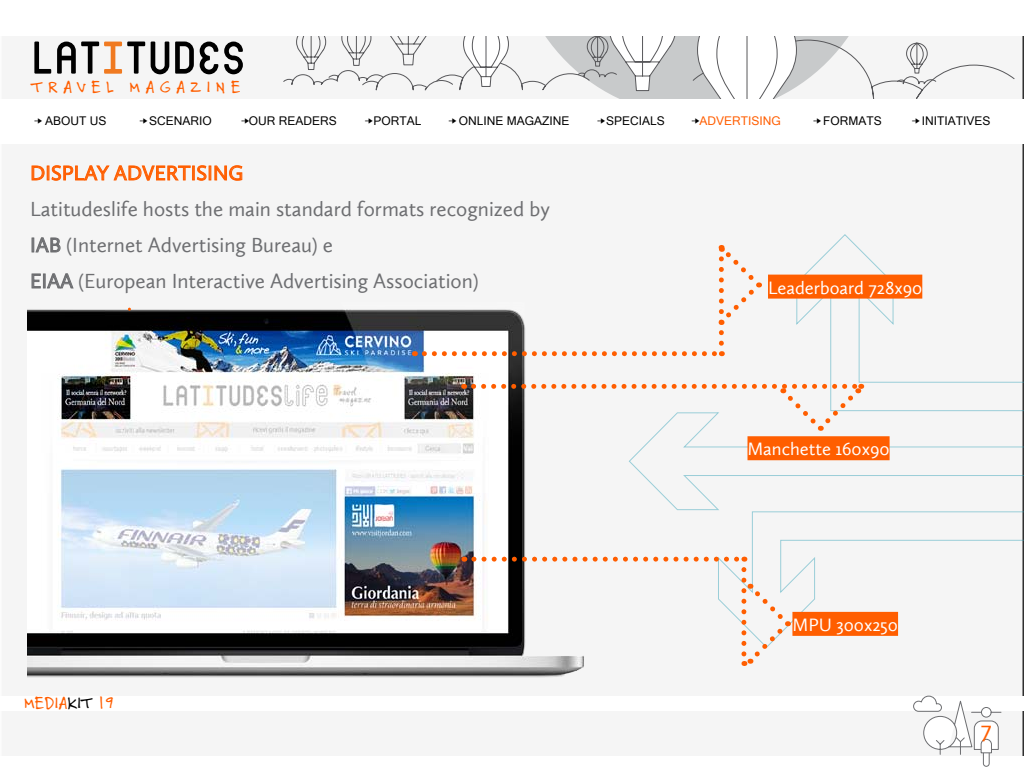
<style>
.page{position:relative;width:1024px;height:768px;background:#fff}
.page>*{position:absolute;margin:0;border:0;box-sizing:border-box;transform-origin:0 0}
.t1{font:24px "Calluna Sans W01";color:#ff5e00}
.t2{font:21px/36px "Calluna Sans W01";color:#6d6e71}
.t3{font:21px "Calluna Sans W01";color:#ff5e00}
.t4{font:18.4px "Calluna Sans W01";color:#fff}
.t5{font:18px "Felt Tip Roman";letter-spacing:.3em;color:#ff5e00}
.t6{font:18px "Felt Tip Roman";color:#ff5e00}
.t7{font:12px "Microsoft Sans Serif";color:#000}
.t8{font:12px "Microsoft Sans Serif";color:#ff5e00}
.s1{color:#000}
</style>
<div class="page">
<svg style="left:676px;top:36px;width:17px;height:63px"></svg>
<svg style="left:693px;top:36px;width:322px;height:63px"></svg>
<svg style="left:697px;top:36px;width:100px;height:63px"></svg>
<svg style="left:897px;top:42px;width:39px;height:53px"></svg>
<svg style="left:283px;top:36px;width:393px;height:63px"></svg>
<svg style="left:913px;top:696px;width:88px;height:71px"></svg>
<svg style="left:34px;top:42px;width:17px;height:32px"></svg>
<svg style="left:57px;top:42px;width:88px;height:32px"></svg>
<svg style="left:151px;top:42px;width:18px;height:32px"></svg>
<svg style="left:175px;top:41px;width:19px;height:33px"></svg>
<svg style="left:200px;top:42px;width:18px;height:32px"></svg>
<svg style="left:224px;top:42px;width:19px;height:32px"></svg>
<div style="left:648px;top:412px;width:376px;height:99px;background:#f5f5f5"></div>
<div style="left:795px;top:233px;width:229px;height:179px;background:#f5f5f5"></div>
<div style="left:717px;top:511px;width:307px;height:138px;background:#f5f5f5"></div>
<img style="left:27px;top:273px;width:621px;height:405px">
<svg style="left:31px;top:165px;width:212px;height:16px"></svg>
<svg style="left:32px;top:237px;width:29px;height:16px"></svg>
<svg style="left:32px;top:273px;width:42px;height:16px"></svg>
<div style="left:748px;top:436px;width:142px;height:24px;background:#ff5e00"></div>
<div style="left:768px;top:275px;width:154px;height:24px;background:#ff5e00"></div>
<div style="left:792px;top:612px;width:106px;height:24px;background:#ff5e00"></div>
<svg style="left:424px;top:351px;width:298px;height:5px"></svg>
<svg style="left:474px;top:557px;width:271px;height:5px"></svg>
<svg style="left:718px;top:244px;width:44px;height:99px"></svg>
<svg style="left:741px;top:570px;width:50px;height:96px"></svg>
<svg style="left:474px;top:384px;width:388px;height:48px"></svg>
<p class="t5" style="left:31px;top:75px;width:211px">TRAVEL MAGAZINE</p>
<p class="t7" style="left:45px;top:114px;width:63px">ABOUT US</p>
<p class="t7" style="left:149px;top:114px;width:64px">SCENARIO</p>
<p class="t7" style="left:249px;top:114px;width:89px">OUR READERS</p>
<p class="t7" style="left:374px;top:114px;width:50px">PORTAL</p>
<p class="t7" style="left:459px;top:114px;width:112px">ONLINE MAGAZINE</p>
<p class="t7" style="left:606px;top:114px;width:60px">SPECIALS</p>
<p class="t7" style="left:823px;top:114px;width:60px">FORMATS</p>
<p class="t7" style="left:922px;top:114px;width:70px">INITIATIVES</p>
<p class="t8" style="left:692px;top:114px;width:91px"><span class="s1">➙</span>ADVERTISING</p>
<p class="t3" style="left:30px;top:162px;width:215px">DISPLAY ADVERTISING</p>
<p class="t2" style="left:30px;top:191px;width:521px">Latitudeslife hosts the main standard formats recognized by<br>IAB (Internet Advertising Bureau) e<br>EIAA (European Interactive Advertising Association)</p>
<p class="t6" style="left:24px;top:691px;width:91px">MEDIA<span class="s1">KIT</span> 19</p>
<p class="t4" style="left:768px;top:278px;width:156px">Leaderboard 728x90</p>
<p class="t4" style="left:748px;top:439px;width:144px">Manchette 160x90</p>
<p class="t4" style="left:792px;top:615px;width:107px">MPU 300x250</p>
<p class="t1" style="left:981px;top:716px;width:12px">7</p>
</div>
